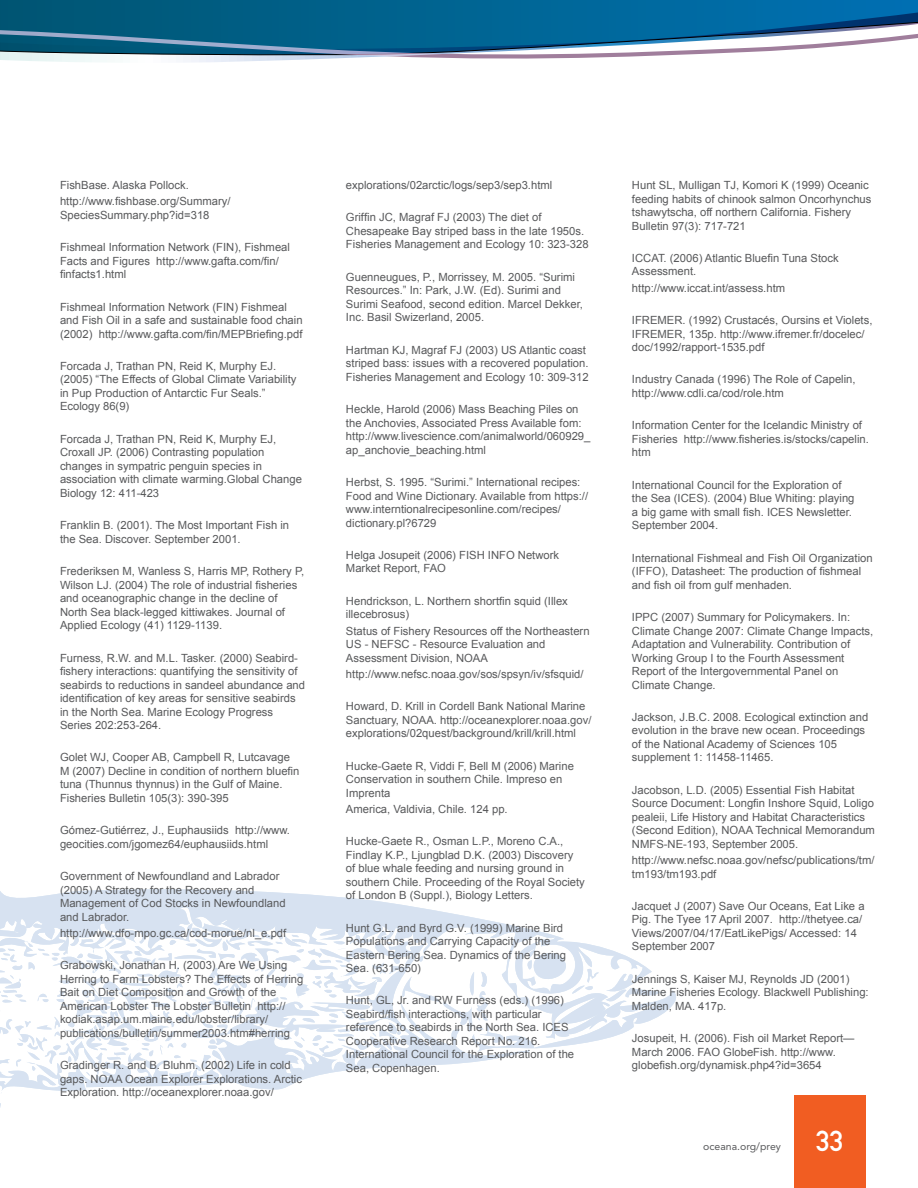
<style>
.page{position:relative;width:918px;height:1188px;background:#fff}
.page>*{position:absolute;margin:0;border:0;box-sizing:border-box;transform-origin:0 0}
.t1{font:28.5px "DIN Mittelschrift";color:#fff}
.t2{font:11.25px/13.5px "Arial";color:#58595b}
.t3{font:10.5px "Avenir";color:#58595b}
</style>
<div class="page">
<svg style="left:0;top:0;width:918px;height:62px"></svg>
<div style="left:794px;top:1096px;width:72px;height:92px;background:#f15d22"></div>
<svg style="left:0;top:889px;width:556px;height:168px"></svg>
<svg style="left:514px;top:936px;width:162px;height:114px"></svg>
<svg style="left:0;top:894px;width:504px;height:214px"></svg>
<p class="t2" style="left:60px;top:177px;width:172px;line-height:16.2px">FishBase. Alaska Pollock. http://www.fishbase.org/Summary/</p>
<p class="t2" style="left:60px;top:208px;width:151px">SpeciesSummary.php?id=318</p>
<p class="t2" style="left:60px;top:240px;width:232px">Fishmeal Information Network (FIN), Fishmeal<br>Facts and Figures http://www.gafta.com/fin/ finfacts1.html</p>
<p class="t2" style="left:60px;top:300px;width:244px">Fishmeal Information Network (FIN) Fishmeal and Fish Oil in a safe and sustainable food chain (2002) http://www.gafta.com/fin/MEPBriefing.pdf</p>
<p class="t2" style="left:60px;top:359px;width:238px">Forcada J, Trathan PN, Reid K, Murphy EJ. (2005) “The Effects of Global Climate Variability in Pup Production of Antarctic Fur Seals.” Ecology 86(9)</p>
<p class="t2" style="left:60px;top:432px;width:243px">Forcada J, Trathan PN, Reid K, Murphy EJ, Croxall JP. (2006) Contrasting population changes in sympatric penguin species in association with climate warming.Global Change Biology 12: 411-423</p>
<p class="t2" style="left:60px;top:519px;width:231px">Franklin B. (2001). The Most Important Fish in the Sea. Discover. September 2001.</p>
<p class="t2" style="left:60px;top:564px;width:246px">Frederiksen M, Wanless S, Harris MP, Rothery P, Wilson LJ. (2004) The role of industrial fisheries and oceanographic change in the decline of North Sea black-legged kittiwakes. Journal of Applied Ecology (41) 1129-1139.</p>
<p class="t2" style="left:60px;top:651px;width:247px">Furness, R.W. and M.L. Tasker. (2000) Seabird&shy;fishery interactions: quantifying the sensitivity of seabirds to reductions in sandeel abundance and identification of key areas for sensitive seabirds in the North Sea. Marine Ecology Progress Series 202:253-264.</p>
<p class="t2" style="left:60px;top:751px;width:241px">Golet WJ, Cooper AB, Campbell R, Lutcavage M (2007) Decline in condition of northern bluefin tuna (Thunnus thynnus) in the Gulf of Maine.<br>Fisheries Bulletin 105(3): 390-395</p>
<p class="t2" style="left:60px;top:824px;width:232px">Gómez-Gutiérrez, J., Euphausiids http://www. geocities.com/jgomez64/euphausiids.html</p>
<p class="t2" style="left:60px;top:870px;width:227px">Government of Newfoundland and Labrador (2005) A Strategy for the Recovery and Management of Cod Stocks in Newfoundland and Labrador.</p>
<p class="t2" style="left:60px;top:926px;width:228px">http://www.dfo-mpo.gc.ca/cod-morue/nl_e.pdf</p>
<p class="t2" style="left:60px;top:959px;width:245px">Grabowski, Jonathan H. (2003) Are We Using Herring to Farm Lobsters? The Effects of Herring Bait on Diet Composition and Growth of the American Lobster The Lobster Bulletin http:// kodiak.asap.um.maine.edu/lobster/library/ publications/bulletin/summer2003.htm#herring</p>
<p class="t2" style="left:60px;top:1059px;width:243px">Gradinger R. and B. Bluhm. (2002) Life in cold gaps. NOAA Ocean Explorer Explorations. Arctic<br>Exploration. http://oceanexplorer.noaa.gov/</p>
<p class="t2" style="left:346px;top:178px;width:208px">explorations/02arctic/logs/sep3/sep3.html</p>
<p class="t2" style="left:346px;top:211px;width:244px">Griffin JC, Magraf FJ (2003) The diet of<br>Chesapeake Bay striped bass in the late 1950s.<br>Fisheries Management and Ecology 10: 323-328</p>
<p class="t2" style="left:346px;top:270px;width:238px">Guenneugues, P., Morrissey, M. 2005. “Surimi Resources.” In: Park, J.W. (Ed). Surimi and Surimi Seafood, second edition. Marcel Dekker, Inc. Basil Swizerland, 2005.</p>
<p class="t2" style="left:346px;top:343px;width:244px">Hartman KJ, Magraf FJ (2003) US Atlantic coast striped bass: issues with a recovered population.<br>Fisheries Management and Ecology 10: 309-312</p>
<p class="t2" style="left:346px;top:402px;width:246px">Heckle, Harold (2006) Mass Beaching Piles on the Anchovies, Associated Press Available fom: http://www.livescience.com/animalworld/060929_ ap_anchovie_beaching.html</p>
<p class="t2" style="left:346px;top:475px;width:244px">Herbst, S. 1995. “Surimi.” International recipes:<br>Food and Wine Dictionary. Available from https:// www.interntionalrecipesonline.com/recipes/ dictionary.pl?6729</p>
<p class="t2" style="left:346px;top:548px;width:215px">Helga Josupeit (2006) FISH INFO Network<br>Market Report, FAO</p>
<p class="t2" style="left:346px;top:594px;width:223px">Hendrickson, L. Northern shortfin squid (Illex illecebrosus)</p>
<p class="t2" style="left:346px;top:624px;width:245px">Status of Fishery Resources off the Northeastern<br>US - NEFSC - Resource Evaluation and<br>Assessment Division, NOAA</p>
<p class="t2" style="left:346px;top:667px;width:239px">http://www.nefsc.noaa.gov/sos/spsyn/iv/sfsquid/</p>
<p class="t2" style="left:346px;top:699px;width:247px">Howard, D. Krill in Cordell Bank National Marine<br>Sanctuary, NOAA. http://oceanexplorer.noaa.gov/ explorations/02quest/background/krill/krill.html</p>
<p class="t2" style="left:346px;top:759px;width:229px">Hucke-Gaete R, Viddi F, Bell M (2006) Marine<br>Conservation in southern Chile. Impreso en<br>Imprenta</p>
<p class="t2" style="left:346px;top:802px;width:163px">America, Valdivia, Chile. 124 pp.</p>
<p class="t2" style="left:346px;top:834px;width:240px">Hucke-Gaete R., Osman L.P., Moreno C.A., Findlay K.P., Ljungblad D.K. (2003) Discovery of blue whale feeding and nursing ground in southern Chile. Proceeding of the Royal Society of London B (Suppl.), Biology Letters.</p>
<p class="t2" style="left:346px;top:921px;width:222px">Hunt G.L. and Byrd G.V. (1999) Marine Bird Populations and Carrying Capacity of the Eastern Bering Sea. Dynamics of the Bering Sea. (631-650)</p>
<p class="t2" style="left:346px;top:994px;width:230px">Hunt, GL, Jr. and RW Furness (eds.) (1996)<br>Seabird/fish interactions, with particular reference to seabirds in the North Sea. ICES Cooperative Research Report No. 216.<br>International Council for the Exploration of the Sea, Copenhagen.</p>
<p class="t2" style="left:632px;top:178px;width:241px">Hunt SL, Mulligan TJ, Komori K (1999) Oceanic feeding habits of chinook salmon Oncorhynchus tshawytscha, off northern California. Fishery Bulletin 97(3): 717-721</p>
<p class="t2" style="left:632px;top:251px;width:208px">ICCAT. (2006) Atlantic Bluefin Tuna Stock<br>Assessment.</p>
<p class="t2" style="left:632px;top:281px;width:155px">http://www.iccat.int/assess.htm</p>
<p class="t2" style="left:632px;top:313px;width:242px">IFREMER. (1992) Crustacés, Oursins et Violets,<br>IFREMER, 135p. http://www.ifremer.fr/docelec/ doc/1992/rapport-1535.pdf</p>
<p class="t2" style="left:632px;top:373px;width:225px">Industry Canada (1996) The Role of Capelin, http://www.cdli.ca/cod/role.htm</p>
<p class="t2" style="left:632px;top:419px;width:238px">Information Center for the Icelandic Ministry of<br>Fisheries http://www.fisheries.is/stocks/capelin. htm</p>
<p class="t2" style="left:632px;top:478px;width:224px">International Council for the Exploration of the Sea (ICES). (2004) Blue Whiting: playing a big game with small fish. ICES Newsletter.<br>September 2004.</p>
<p class="t2" style="left:632px;top:551px;width:242px">International Fishmeal and Fish Oil Organization (IFFO), Datasheet: The production of fishmeal and fish oil from gulf menhaden.</p>
<p class="t2" style="left:632px;top:610px;width:243px">IPPC (2007) Summary for Policymakers. In:<br>Climate Change 2007: Climate Change Impacts, Adaptation and Vulnerability. Contribution of Working Group I to the Fourth Assessment Report of the Intergovernmental Panel on Climate Change.</p>
<p class="t2" style="left:632px;top:710px;width:238px">Jackson, J.B.C. 2008. Ecological extinction and evolution in the brave new ocean. Proceedings of the National Academy of Sciences 105 supplement 1: 11458-11465.</p>
<p class="t2" style="left:632px;top:783px;width:245px">Jacobson, L.D. (2005) Essential Fish Habitat Source Document: Longfin Inshore Squid, Loligo pealeii, Life History and Habitat Characteristics (Second Edition), NOAA Technical Memorandum NMFS-NE-193, September 2005.</p>
<p class="t2" style="left:632px;top:853px;width:244px">http://www.nefsc.noaa.gov/nefsc/publications/tm/ tm193/tm193.pdf</p>
<p class="t2" style="left:632px;top:899px;width:234px">Jacquet J (2007) Save Our Oceans, Eat Like a Pig. The Tyee 17 April 2007. http://thetyee.ca/ Views/2007/04/17/EatLikePigs/ Accessed: 14<br>September 2007</p>
<p class="t2" style="left:632px;top:972px;width:238px">Jennings S, Kaiser MJ, Reynolds JD (2001)<br>Marine Fisheries Ecology. Blackwell Publishing:<br>Malden, MA. 417p.</p>
<p class="t2" style="left:632px;top:1032px;width:224px">Josupeit, H. (2006). Fish oil Market Report—<br>March 2006. FAO GlobeFish. http://www. globefish.org/dynamisk.php4?id=3654</p>
<p class="t3" style="left:703px;top:1141px;width:79px">oceana.org/prey</p>
<h1 class="t1" style="left:816px;top:1124px;width:29px">33</h1>
</div>
